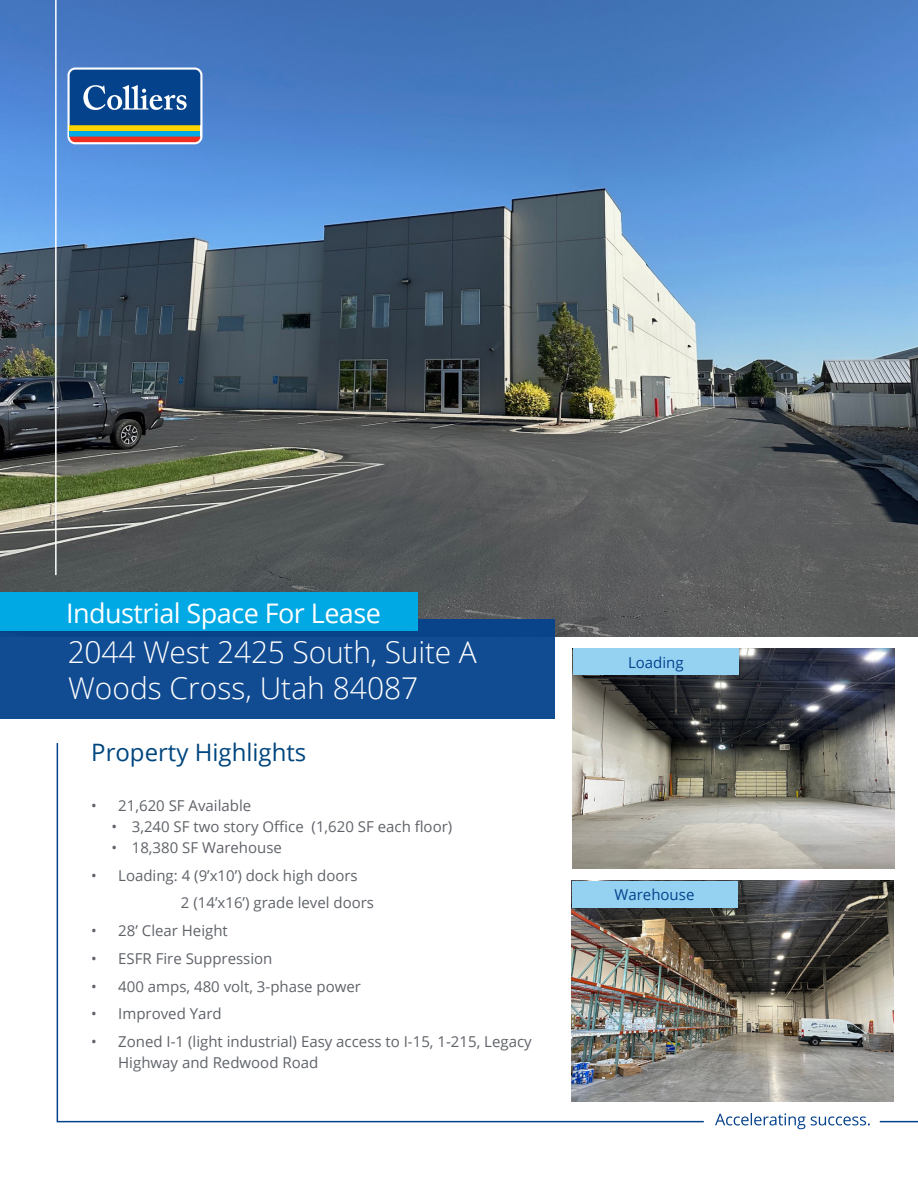
<style>
.page{position:relative;width:918px;height:1188px;background:#fff}
.page>*{position:absolute;margin:0;border:0;box-sizing:border-box;transform-origin:0 0}
.Large_White_Header{font:300 30px/36px "Open Sans";letter-spacing:-.005em;color:#fff}
.Small_White_Subhead{font:27px "Open Sans";letter-spacing:-.02em;color:#fff}
.t1{font:24px "Open Sans";color:#00467e}
.t2{font:15px/21px "Open Sans";color:#5f6369}
.t3{font:15px "Open Sans";color:#05428c}
</style>
<div class="page">
<img style="left:0;top:0;width:918px;height:637px">
<hr style="left:880px;top:1121px;width:38px;height:1px;background:#05428c">
<hr style="left:55px;top:0;width:2px;height:575px;background:#fff">
<svg style="left:715px;top:1113px;width:155px;height:16px"></svg>
<svg style="left:56px;top:742px;width:649px;height:381px"></svg>
<svg style="left:68px;top:68px;width:134px;height:76px"></svg>
<div style="left:70px;top:131px;width:130px;height:6px;background:#00a8e4"></div>
<div style="left:70px;top:125px;width:130px;height:6px;background:#fed503"></div>
<svg style="left:70px;top:137px;width:130px;height:5px"></svg>
<svg style="left:70px;top:70px;width:130px;height:55px;background:#205698"></svg>
<div style="left:0;top:620px;width:555px;height:99px;background:#114b91"></div>
<img style="left:573px;top:648px;width:321px;height:221px">
<img style="left:572px;top:881px;width:321px;height:220px">
<div style="left:573px;top:648px;width:166px;height:27px;background:#95d2f2"></div>
<div style="left:572px;top:881px;width:166px;height:27px;background:#95d2f2"></div>
<div style="left:0;top:592px;width:418px;height:39px;background:#00a8e4"></div>
<p class="Small_White_Subhead" style="left:66px;top:595px;width:316px">Industrial Space For Lease</p>
<p class="Large_White_Header" style="left:68px;top:633px;width:411px">2044 West 2425 South, Suite A<br>Woods Cross, Utah 84087</p>
<p class="t1" style="left:91px;top:736px;width:217px">Property Highlights</p>
<p class="t2" style="left:91px;top:795px;width:162px">• 21,620 SF Available</p>
<p class="t2" style="left:112px;top:816px;width:342px">• 3,240 SF two story Office (1,620 SF each floor)</p>
<p class="t2" style="left:112px;top:837px;width:172px">• 18,380 SF Warehouse</p>
<p class="t2" style="left:91px;top:864px;width:268px">• Loading: 4 (9’x10’) dock high doors</p>
<p class="t2" style="left:181px;top:892px;width:195px">2 (14’x16’) grade level doors</p>
<p class="t2" style="left:91px;top:920px;width:138px">• 28’ Clear Height</p>
<p class="t2" style="left:91px;top:948px;width:183px">• ESFR Fire Suppression</p>
<p class="t2" style="left:91px;top:975px;width:271px">• 400 amps, 480 volt, 3-phase power</p>
<p class="t2" style="left:91px;top:1003px;width:132px">• Improved Yard</p>
<p class="t2" style="left:118px;top:1031px;width:415px;text-indent:-27px">• Zoned I-1 (light industrial) Easy access to I-15, 1-215, Legacy<br>Highway and Redwood Road</p>
<p class="t3" style="left:628px;top:652px;width:57px">Loading</p>
<p class="t3" style="left:615px;top:884px;width:81px">Warehouse</p>
</div>
